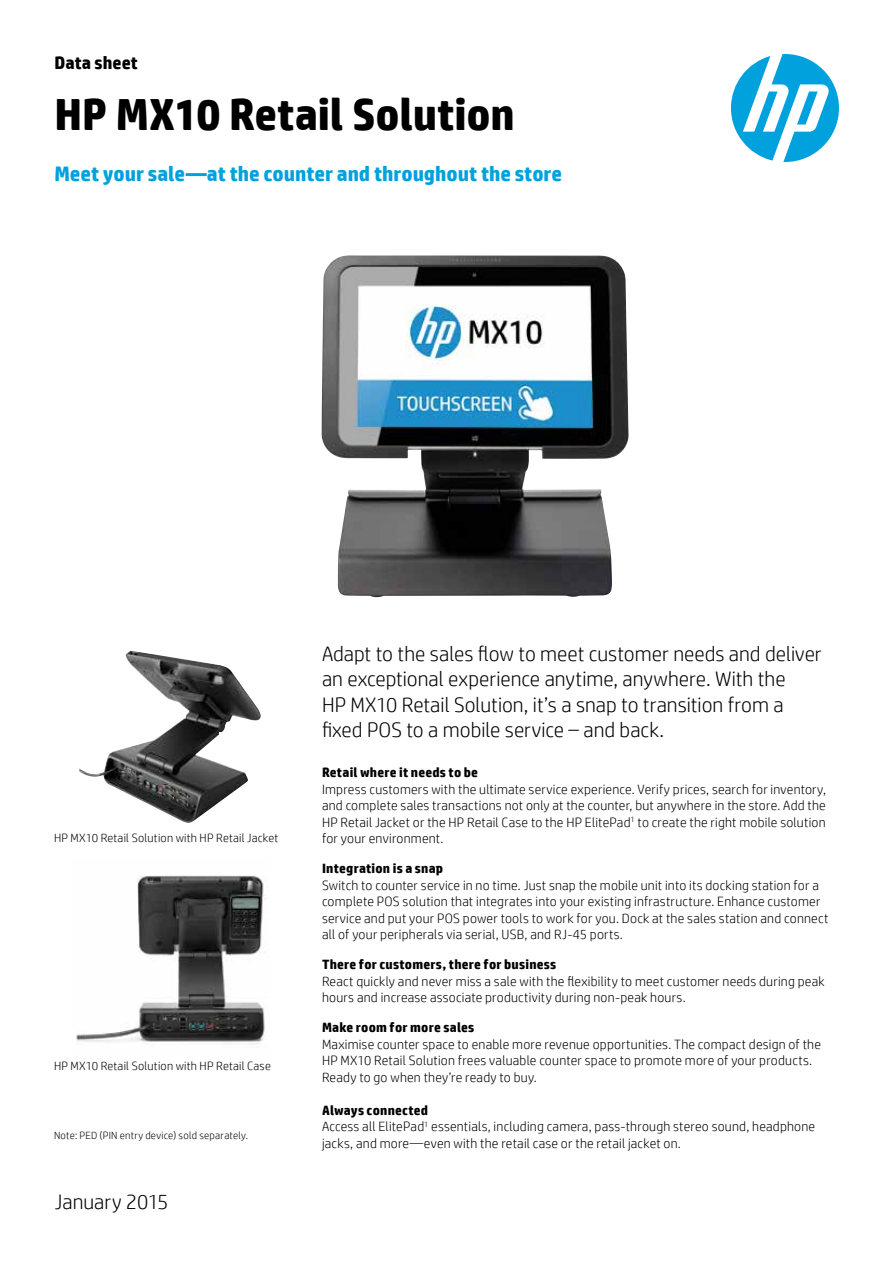
<style>
.page{position:relative;width:893px;height:1263px;background:#fff}
.page>*{position:absolute;margin:0;border:0;box-sizing:border-box;transform-origin:0 0}
.t1{font:700 45px "HP Simplified";letter-spacing:-.005em;color:#000}
.t2{font:300 21px/25.5px "HP Simplified";color:#000}
.t3{font:700 21px "HP Simplified";letter-spacing:-.005em;color:#00a1dd}
.t4{font:700 18px "HP Simplified";color:#000}
.t5{font:300 13.5px/16.5px "HP Simplified";letter-spacing:.015em;color:#000}
.t6{font:700 13.5px "HP Simplified";letter-spacing:.015em;color:#000}
.t7{font:300 12px "HP Simplified";letter-spacing:.02em;color:#000}
.t8{font:300 10.5px "HP Simplified";letter-spacing:.025em;color:#000}
.s1{font-weight:700}
</style>
<div class="page">
<svg style="left:731px;top:54px;width:108px;height:108px"></svg>
<img style="left:322px;top:255px;width:306px;height:343px">
<img style="left:79px;top:651px;width:182px;height:172px">
<img style="left:76px;top:875px;width:190px;height:170px">
<h3 class="t4" style="left:54px;top:52px;width:85px">Data sheet</h3>
<h1 class="t1" style="left:54px;top:88px;width:462px">HP MX10 Retail Solution</h1>
<h2 class="t3" style="left:54px;top:161px;width:509px">Meet your sale—at the counter and throughout the store</h2>
<p class="t7" style="left:54px;top:831px;width:226px">HP MX10 Retail Solution with HP Retail Jacket</p>
<p class="t7" style="left:54px;top:1059px;width:218px">HP MX10 Retail Solution with HP Retail Case</p>
<p class="t8" style="left:54px;top:1129px;width:196px">Note: PED (PIN entry device) sold separately.</p>
<h2 class="t2" style="left:55px;top:1189px;width:115px">January 2015</h2>
<h2 class="t2" style="left:322px;top:641px;width:501px">Adapt to the sales flow to meet customer needs and deliver an exceptional experience anytime, anywhere. With the<br>HP MX10 Retail Solution, it’s a snap to transition from a fixed POS to a mobile service – and back.</h2>
<p class="t6" style="left:322px;top:764px;width:158px">Retail where it needs to be</p>
<p class="t5" style="left:322px;top:780px;width:506px;text-align:justify">Impress customers with the ultimate service experience. Verify prices, search for inventory, and complete sales transactions not only at the counter, but anywhere in the store. Add the HP Retail Jacket or the HP Retail Case to the HP ElitePad<sup>1</sup> to create the right mobile solution for your environment.</p>
<p class="t6" style="left:322px;top:860px;width:123px">Integration is a snap</p>
<p class="t5" style="left:322px;top:876px;width:508px">Switch to counter service in no time. Just snap the mobile unit into its docking station for a complete POS solution that integrates into your existing infrastructure. Enhance customer service and put your POS power tools to work for you. Dock at the sales station and connect all of your peripherals via serial, USB, and RJ-45 ports.</p>
<p class="t6" style="left:322px;top:956px;width:236px">There for customers, there for business</p>
<p class="t5" style="left:322px;top:972px;width:504px">React quickly and never miss a sale with the flexibility to meet customer needs during peak hours and increase associate productivity during non-peak hours.</p>
<p class="t6" style="left:322px;top:1019px;width:154px">Make room for more sales</p>
<p class="t5" style="left:322px;top:1035px;width:500px">Maximise counter space to enable more revenue opportunities. The compact design of the<br>HP MX10 Retail Solution frees valuable counter space to promote more of your products.<br>Ready to go when they’re ready to buy.</p>
<p class="t5" style="left:322px;top:1101px;width:495px"><span class="s1">Always connected<br></span>Access all ElitePad<sup>1</sup> essentials, including camera, pass-through stereo sound, headphone jacks, and more—even with the retail case or the retail jacket on.</p>
</div>
